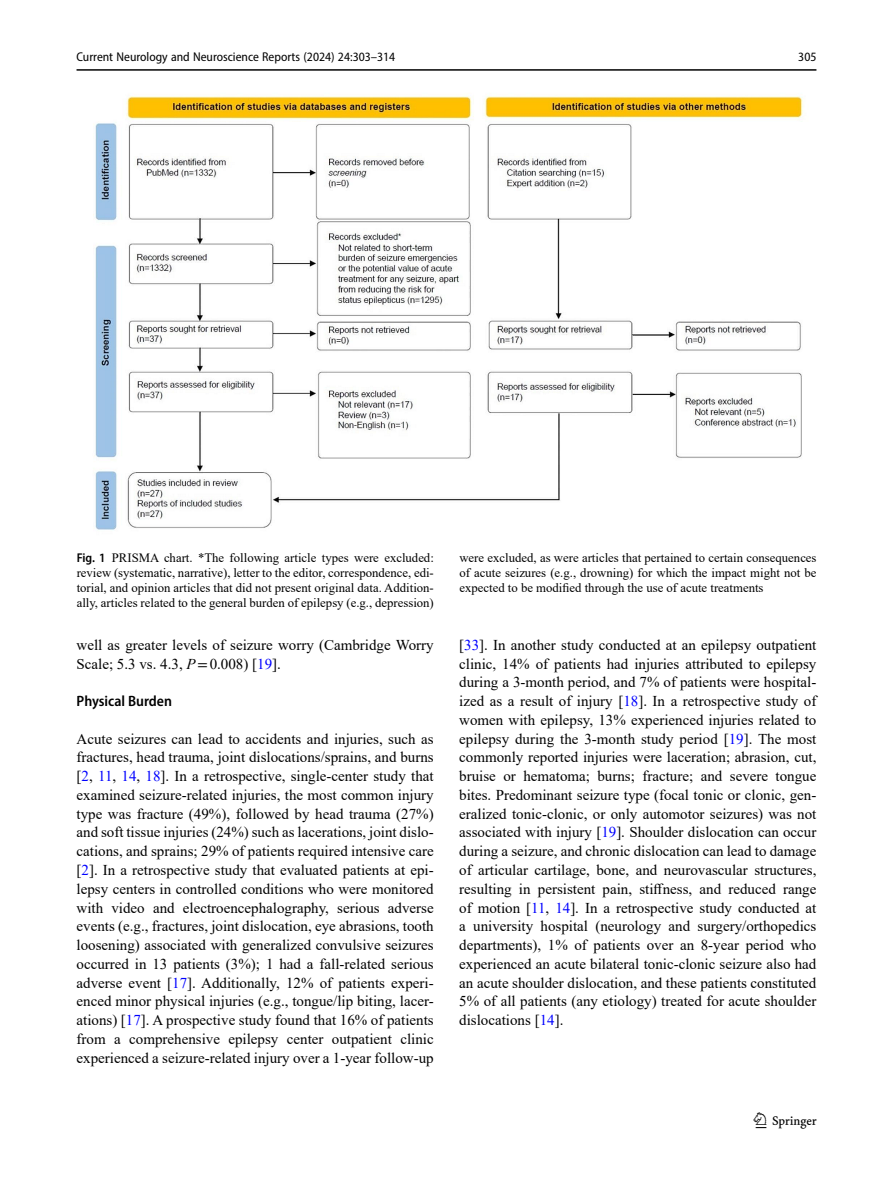
<style>
.page{position:relative;width:893px;height:1187px;background:#fff}
.page>*{position:absolute;margin:0;border:0;box-sizing:border-box;transform-origin:0 0}
.t1{font:22.5px "Springnew";color:#000}
.Body_Text{font:15px/18.8px "Times New Roman";color:#000;text-align:justify}
.Body_Text_Indent{font:15px/18.8px "Times New Roman";color:#000}
.Head_3{font:600 semi-condensed 15px "Myriad Pro";color:#000}
.Figure_Caption{font:12.75px/15px "Times New Roman";color:#000;text-align:justify}
.t2{font:semi-condensed 12.75px "Myriad Pro";color:#000}
.s1{font-family:"Myriad Pro";font-weight:600;font-stretch:semi-condensed}
.s2{font-style:italic}
.s3{font-family:"STIX"}
.s4{color:#00f}
</style>
<div class="page">
<hr style="left:77px;top:69px;width:739px;height:2px;background:#000">
<img style="left:93px;top:96px;width:710px;height:434px">
<p class="t2" style="left:77px;top:49px;width:320px">Current Neurology and Neuroscience Reports (2024) 24:303–314</p>
<p class="t2" style="left:798px;top:49px;width:20px">305</p>
<p class="Figure_Caption" style="left:77px;top:550px;width:359px"><span class="s1">Fig. 1</span> PRISMA chart. *The following article types were excluded: review (systematic, narrative), letter to the editor, correspondence, edi&shy;torial, and opinion articles that did not present original data. Addition&shy;ally, articles related to the general burden of epilepsy (e.g., depression)</p>
<p class="Figure_Caption" style="left:459px;top:550px;width:359px">were excluded, as were articles that pertained to certain consequences of acute seizures (e.g., drowning) for which the impact might not be expected to be modified through the use of acute treatments</p>
<p class="Body_Text_Indent" style="left:77px;top:635px;width:359px">well as greater levels of seizure worry (Cambridge Worry<br>Scale; 5.3 vs. 4.3, <span class="s2">P</span><span class="s3">=</span>0.008) [<span class="s4">19</span>].</p>
<p class="Head_3" style="left:77px;top:691px;width:97px">Physical Burden</p>
<p class="Body_Text" style="left:77px;top:728px;width:359px">Acute seizures can lead to accidents and injuries, such as fractures, head trauma, joint dislocations/sprains, and burns [<span class="s4">2</span>, <span class="s4">11</span>, <span class="s4">14</span>, <span class="s4">18</span>]. In a retrospective, single-center study that examined seizure-related injuries, the most common injury type was fracture (49%), followed by head trauma (27%) and soft tissue injuries (24%) such as lacerations, joint dislo&shy;cations, and sprains; 29% of patients required intensive care [<span class="s4">2</span>]. In a retrospective study that evaluated patients at epi&shy;lepsy centers in controlled conditions who were monitored with video and electroencephalography, serious adverse events (e.g., fractures, joint dislocation, eye abrasions, tooth loosening) associated with generalized convulsive seizures occurred in 13 patients (3%); 1 had a fall-related serious adverse event [<span class="s4">17</span>]. Additionally, 12% of patients experi&shy;enced minor physical injuries (e.g., tongue/lip biting, lacer&shy;ations) [<span class="s4">17</span>]. A prospective study found that 16% of patients from a comprehensive epilepsy center outpatient clinic experienced a seizure-related injury over a 1-year follow-up</p>
<p class="Body_Text" style="left:459px;top:635px;width:359px">[<span class="s4">33</span>]. In another study conducted at an epilepsy outpatient clinic, 14% of patients had injuries attributed to epilepsy during a 3-month period, and 7% of patients were hospital&shy;ized as a result of injury [<span class="s4">18</span>]. In a retrospective study of women with epilepsy, 13% experienced injuries related to epilepsy during the 3-month study period [<span class="s4">19</span>]. The most commonly reported injuries were laceration; abrasion, cut, bruise or hematoma; burns; fracture; and severe tongue bites. Predominant seizure type (focal tonic or clonic, gen&shy;eralized tonic-clonic, or only automotor seizures) was not associated with injury [<span class="s4">19</span>]. Shoulder dislocation can occur during a seizure, and chronic dislocation can lead to damage of articular cartilage, bone, and neurovascular structures, resulting in persistent pain, stiffness, and reduced range of motion [<span class="s4">11</span>, <span class="s4">14</span>]. In a retrospective study conducted at a university hospital (neurology and surgery/orthopedics departments), 1% of patients over an 8-year period who experienced an acute bilateral tonic-clonic seizure also had an acute shoulder dislocation, and these patients constituted 5% of all patients (any etiology) treated for acute shoulder dislocations [<span class="s4">14</span>].</p>
<h1 class="t1" style="left:756px;top:1107px;width:63px">1 3</h1>
</div>
